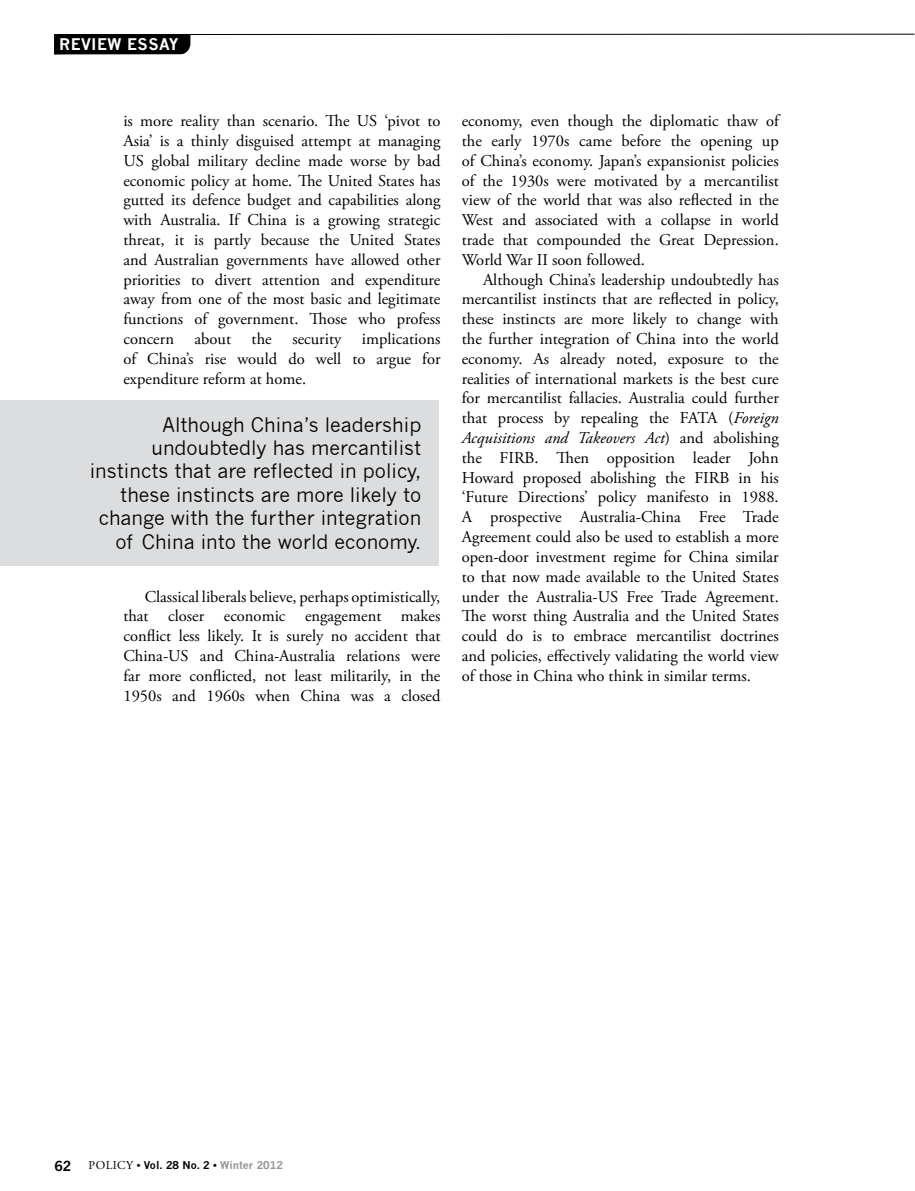
<style>
.page{position:relative;width:915px;height:1191px;background:#fff}
.page>*{position:absolute;margin:0;border:0;box-sizing:border-box;transform-origin:0 0}
.t1{font:19.5px/23.4px "News Gothic";color:#000;text-align:right}
.t2{font:16.5px/19.8px "Adobe Garamond Pro";color:#000;text-align:justify}
.t3{font:700 15.75px "News Gothic";letter-spacing:.025em;color:#fff}
.t4{font:700 13.5px "News Gothic";color:#000}
.t5{font:700 10.5px "News Gothic";color:#000}
.s1{font-style:italic}
.s2{font-family:"Adobe Garamond Pro";font-weight:400;font-size:12px}
.s3{color:#939598}
</style>
<div class="page">
<hr style="left:54px;top:34px;width:860px;height:1px;background:#000">
<div style="left:54px;top:35px;width:136px;height:20px;background:#000"></div>
<div style="left:0;top:400px;width:438px;height:165px;background:#dcddde"></div>
<p class="t3" style="left:59px;top:35px;width:121px">REVIEW ESSAY</p>
<p class="t2" style="left:123px;top:112px;width:318px">is more reality than scenario. The US ‘pivot to Asia’ is a thinly disguised attempt at managing US global military decline made worse by bad economic policy at home. The United States has gutted its defence budget and capabilities along with Australia. If China is a growing strategic threat, it is partly because the United States and Australian governments have allowed other priorities to divert attention and expenditure away from one of the most basic and legitimate functions of government. Those who profess concern about the security implications of China’s rise would do well to argue for expenditure reform at home.</p>
<p class="t1" style="left:90px;top:413px;width:333px">Although China’s leadership undoubtedly has mercantilist instincts that are reflected in policy, these instincts are more likely to change with the further integration of China into the world economy.</p>
<p class="t2" style="left:123px;top:587px;width:318px;text-indent:21px">Classical liberals believe, perhaps optimistically, that closer economic engagement makes conflict less likely. It is surely no accident that China-US and China-Australia relations were far more conflicted, not least militarily, in the 1950s and 1960s when China was a closed</p>
<p class="t2" style="left:461px;top:112px;width:318px">economy, even though the diplomatic thaw of the early 1970s came before the opening up of China’s economy. Japan’s expansionist policies of the 1930s were motivated by a mercantilist view of the world that was also reflected in the West and associated with a collapse in world trade that compounded the Great Depression.<br>World War II soon followed.</p>
<p class="t2" style="left:461px;top:270px;width:318px;text-indent:21px">Although China’s leadership undoubtedly has mercantilist instincts that are reflected in policy, these instincts are more likely to change with the further integration of China into the world economy. As already noted, exposure to the realities of international markets is the best cure for mercantilist fallacies. Australia could further that process by repealing the FATA (<span class="s1">Foreign Acquisitions and Takeovers Act</span>) and abolishing the FIRB. Then opposition leader John Howard proposed abolishing the FIRB in his ‘Future Directions’ policy manifesto in 1988.<br>A prospective Australia-China Free Trade Agreement could also be used to establish a more open-door investment regime for China similar to that now made available to the United States under the Australia-US Free Trade Agreement.<br>The worst thing Australia and the United States could do is to embrace mercantilist doctrines and policies, effectively validating the world view of those in China who think in similar terms.</p>
<p class="t4" style="left:54px;top:1157px;width:18px">62</p>
<p class="t5" style="left:89px;top:1159px;width:196px"><span class="s2">Policy</span> • VOL. 28 NO. 2 • <span class="s3">WINTER 2012</span></p>
</div>
